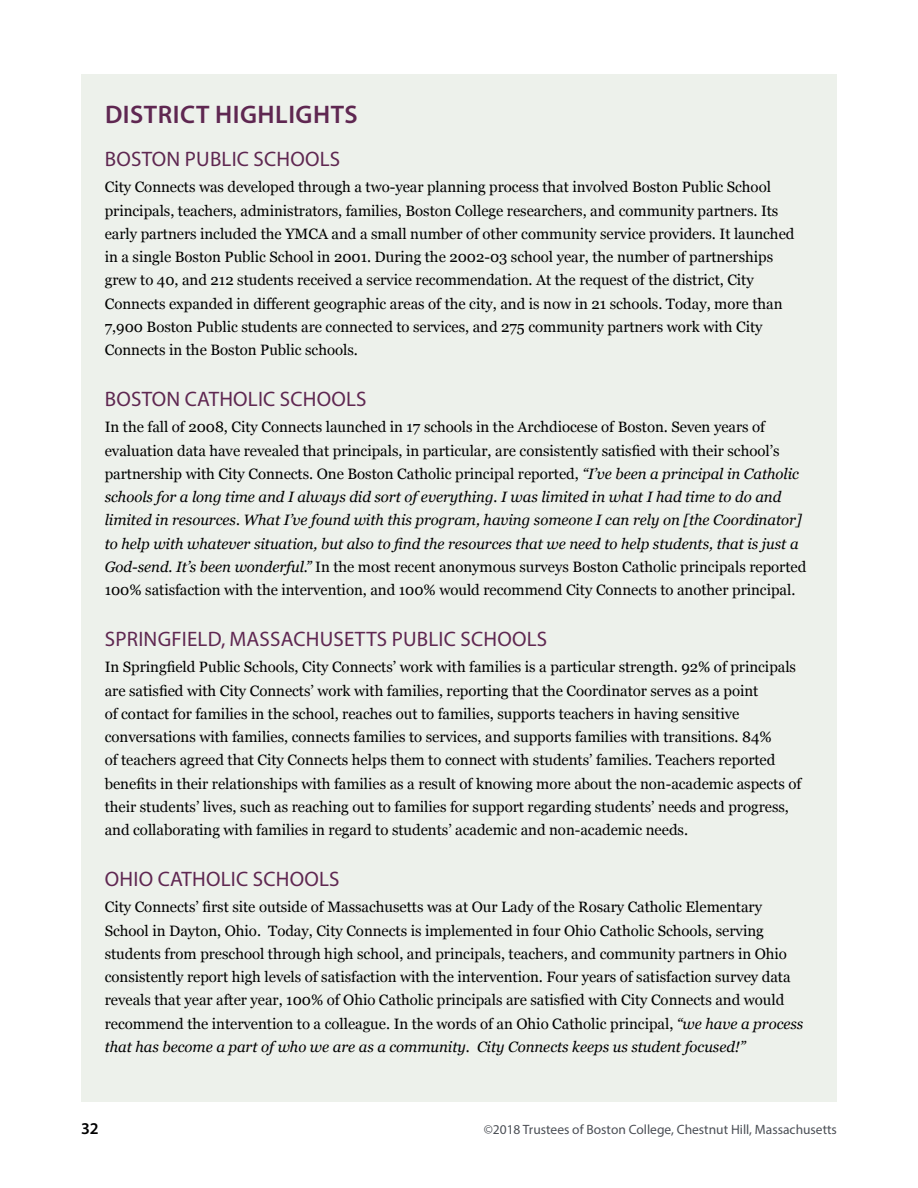
<style>
.page{position:relative;width:918px;height:1188px;background:#fff}
.page>*{position:absolute;margin:0;border:0;box-sizing:border-box;transform-origin:0 0}
.t1{font:600 25.5px "Myriad Pro";letter-spacing:.02em;color:#5f2751}
.t2{font:21px "Myriad Pro";letter-spacing:.01em;color:#5f2751}
.t3{font:600 16.5px "Myriad Pro";color:#000}
.t4{font:15px/23.2px "Georgia";letter-spacing:-.005em;color:#000}
.t5{font:13.5px "Myriad Pro";color:#4b4f55}
.s1{font-style:italic}
</style>
<div class="page">
<div style="left:81px;top:74px;width:756px;height:1028px;background:#edf1eb"></div>
<h1 class="t1" style="left:105px;top:98px;width:254px">DISTRICT HIGHLIGHTS</h1>
<h2 class="t2" style="left:105px;top:146px;width:237px">BOSTON PUBLIC SCHOOLS</h2>
<p class="t4" style="left:105px;top:175px;width:691px">City Connects was developed through a two-year planning process that involved Boston Public School principals, teachers, administrators, families, Boston College researchers, and community partners. Its early partners included the YMCA and a small number of other community service providers. It launched in a single Boston Public School in 2001. During the 2002-03 school year, the number of partnerships grew to 40, and 212 students received a service recommendation. At the request of the district, City Connects expanded in different geographic areas of the city, and is now in 21 schools. Today, more than 7,900 Boston Public students are connected to services, and 275 community partners work with City Connects in the Boston Public schools.</p>
<h2 class="t2" style="left:105px;top:386px;width:263px">BOSTON CATHOLIC SCHOOLS</h2>
<p class="t4" style="left:105px;top:415px;width:703px">In the fall of 2008, City Connects launched in 17 schools in the Archdiocese of Boston. Seven years of evaluation data have revealed that principals, in particular, are consistently satisfied with their school’s partnership with City Connects. One Boston Catholic principal reported, <span class="s1">“I’ve been a principal in Catholic schools for a long time and I always did sort of everything. I was limited in what I had time to do and limited in resources. What I’ve found with this program, having someone I can rely on [the Coordinator] to help with whatever situation, but also to find the resources that we need to help students, that is just a God-send. It’s been wonderful.”</span> In the most recent anonymous surveys Boston Catholic principals reported 100% satisfaction with the intervention, and 100% would recommend City Connects to another principal.</p>
<h2 class="t2" style="left:105px;top:626px;width:444px">SPRINGFIELD, MASSACHUSETTS PUBLIC SCHOOLS</h2>
<p class="t4" style="left:105px;top:655px;width:698px">In Springfield Public Schools, City Connects’ work with families is a particular strength. 92% of principals are satisfied with City Connects’ work with families, reporting that the Coordinator serves as a point<br>of contact for families in the school, reaches out to families, supports teachers in having sensitive conversations with families, connects families to services, and supports families with transitions. 84%<br>of teachers agreed that City Connects helps them to connect with students’ families. Teachers reported benefits in their relationships with families as a result of knowing more about the non-academic aspects of their students’ lives, such as reaching out to families for support regarding students’ needs and progress, and collaborating with families in regard to students’ academic and non-academic needs.</p>
<h2 class="t2" style="left:105px;top:866px;width:236px">OHIO CATHOLIC SCHOOLS</h2>
<p class="t4" style="left:105px;top:895px;width:700px">City Connects’ first site outside of Massachusetts was at Our Lady of the Rosary Catholic Elementary School in Dayton, Ohio. Today, City Connects is implemented in four Ohio Catholic Schools, serving students from preschool through high school, and principals, teachers, and community partners in Ohio consistently report high levels of satisfaction with the intervention. Four years of satisfaction survey data reveals that year after year, 100% of Ohio Catholic principals are satisfied with City Connects and would recommend the intervention to a colleague. In the words of an Ohio Catholic principal, <span class="s1">“we have a process that has become a part of who we are as a community. City Connects keeps us student focused!”</span></p>
<p class="t3" style="left:81px;top:1118px;width:19px">32</p>
<p class="t5" style="left:484px;top:1121px;width:355px">©2018 Trustees of Boston College, Chestnut Hill, Massachusetts</p>
</div>
